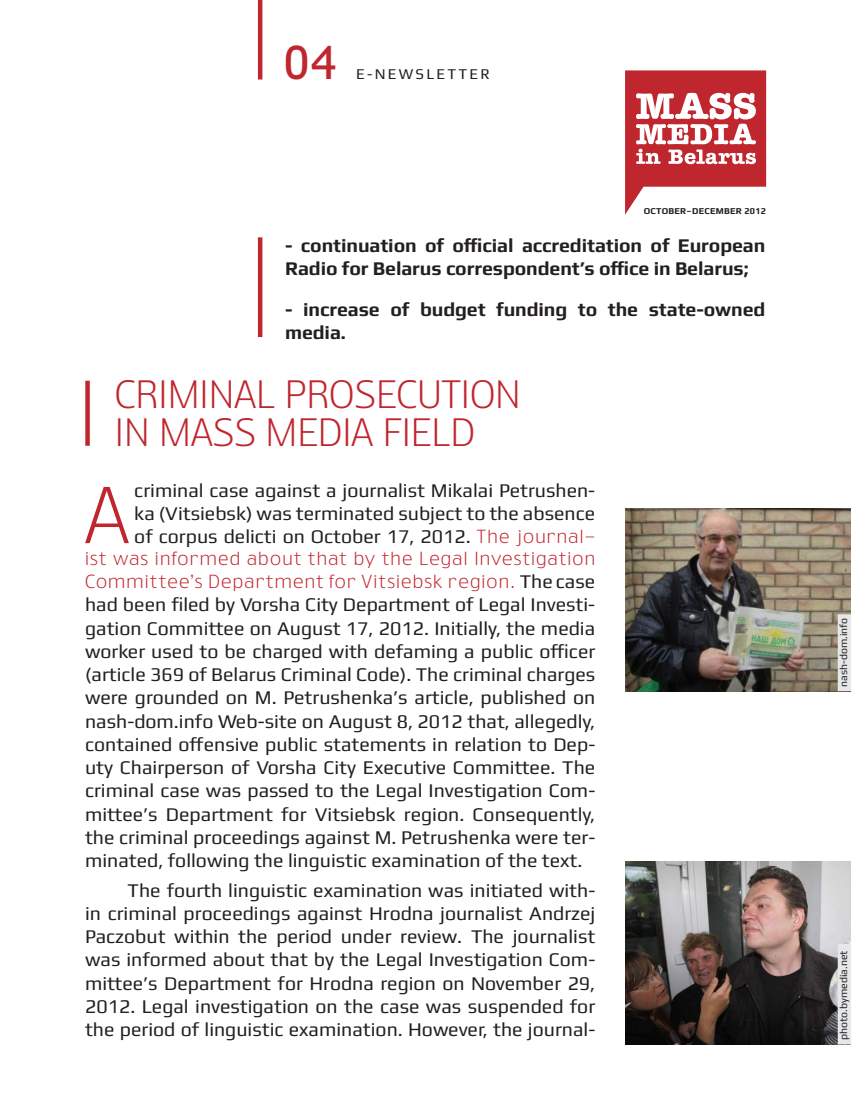
<style>
.page{position:relative;width:851px;height:1106px;background:#fff}
.page>*{position:absolute;margin:0;border:0;box-sizing:border-box;transform-origin:0 0}
.t1{font:300 76.2px "Truth CYR";color:#c0262d}
.t2{font:45px "Truth CYR";color:#c0262d}
.t3{font:300 37.5px/37.5px "Truth CYR";color:#c0262d}
.t4{font:19.5px/23.2px "Play";color:#231f20;text-align:justify}
.t5{font:700 19.5px/23.2px "Play";letter-spacing:-.005em;color:#231f20}
.t6{font:300 18px/23.2px "Truth CYR";letter-spacing:.07em;color:#c0262d}
.t7{font:15px "Play";color:#231f20}
.t8{font:10.5px "Play";color:#231f20}
.t9{font:700 9px "Play";letter-spacing:.03em;color:#231f20}
.s1{font-family:"Truth CYR";font-weight:300;font-size:18px;color:#c0262d}
.s2{font-family:"Play";font-weight:400;font-size:19.5px;color:#231f20}
</style>
<div class="page">
<svg style="left:625px;top:70px;width:141px;height:145px"></svg>
<hr style="left:258px;top:0;width:4px;height:80px;background:#c0262d">
<hr style="left:258px;top:237px;width:4px;height:100px;background:#c0262d">
<img style="left:625px;top:861px;width:225px;height:183px">
<img style="left:625px;top:508px;width:225px;height:183px">
<div style="left:837px;top:943px;width:13px;height:101px;background:#e6e7e9"></div>
<div style="left:837px;top:614px;width:13px;height:77px;background:#e6e7e9"></div>
<div style="left:85px;top:381px;width:5px;height:65px;background:#c0262d"></div>
<p class="t2" style="left:284px;top:36px;width:53px">04</p>
<p class="t7" style="left:356px;top:65px;width:70px">E-NEWSLE</p>
<p class="t7" style="left:447px;top:65px;width:33px">TTER</p>
<p class="t9" style="left:643px;top:206px;width:124px">October–December 2012</p>
<p class="t5" style="left:285px;top:233px;width:482px">- continuation of official accreditation of European<br>Radio for Belarus correspondent’s office in Belarus;</p>
<p class="t5" style="left:285px;top:297px;width:482px">- increase of budget funding to the state-owned media.</p>
<p class="t3" style="left:115px;top:376px;width:379px">CRIMINAL PROSECUTION<br>IN MASS MEDIA FIELD</p>
<p class="t1" style="left:85px;top:470px;width:45px">A</p>
<p class="t4" style="left:134px;top:478px;width:462px">criminal case against a journalist Mikalai Petrushen&shy;ka (Vitsiebsk) was terminated subject to the absence of corpus delicti on October 17, 2012. <span class="s1">The journal-</span></p>
<p class="t6" style="left:85px;top:546px;width:511px">ist was informed about that by the Legal Investigation<br>Committee’s Department for Vitsiebsk region. <span class="s2">The case</span></p>
<p class="t4" style="left:85px;top:592px;width:511px">had been filed by Vorsha City Department of Legal Investi&shy;gation Committee on August 17, 2012. I nitially, the media worker used to be charged with defaming a public officer (article 369 of Belarus Criminal Code). The criminal charges were grounded on M. Petrushenka’s article, published on nash-dom.info Web-site on August 8, 2012 that, allegedly, contained offensive public statements in relation to Dep&shy;uty Chairperson of Vorsha City Executive Committee. The criminal case was passed to the Legal I nvestigation Com&shy;mittee’s Department for Vitsiebsk region. Consequently, the criminal proceedings against M. Petrushenka were ter&shy;minated, following the linguistic examination of the text.</p>
<p class="t4" style="left:85px;top:878px;width:511px;text-indent:43px">The fourth linguistic examination was initiated with&shy;in criminal proceedings against H rodna journalist Andrzej Paczobut within the period under review. The journalist was informed about that by the Legal I nvestigation Com&shy;mittee’s Department for Hrodna region on November 29, 2012. Legal investigation on the case was suspended for the period of linguistic examination. However, the journal-</p>
<p class="t8" style="left:837px;top:687px;width:71px;rotate:-90deg">nash-dom.info</p>
<p class="t8" style="left:837px;top:1040px;width:91px;rotate:-90deg">photo.bymedia.net</p>
</div>
